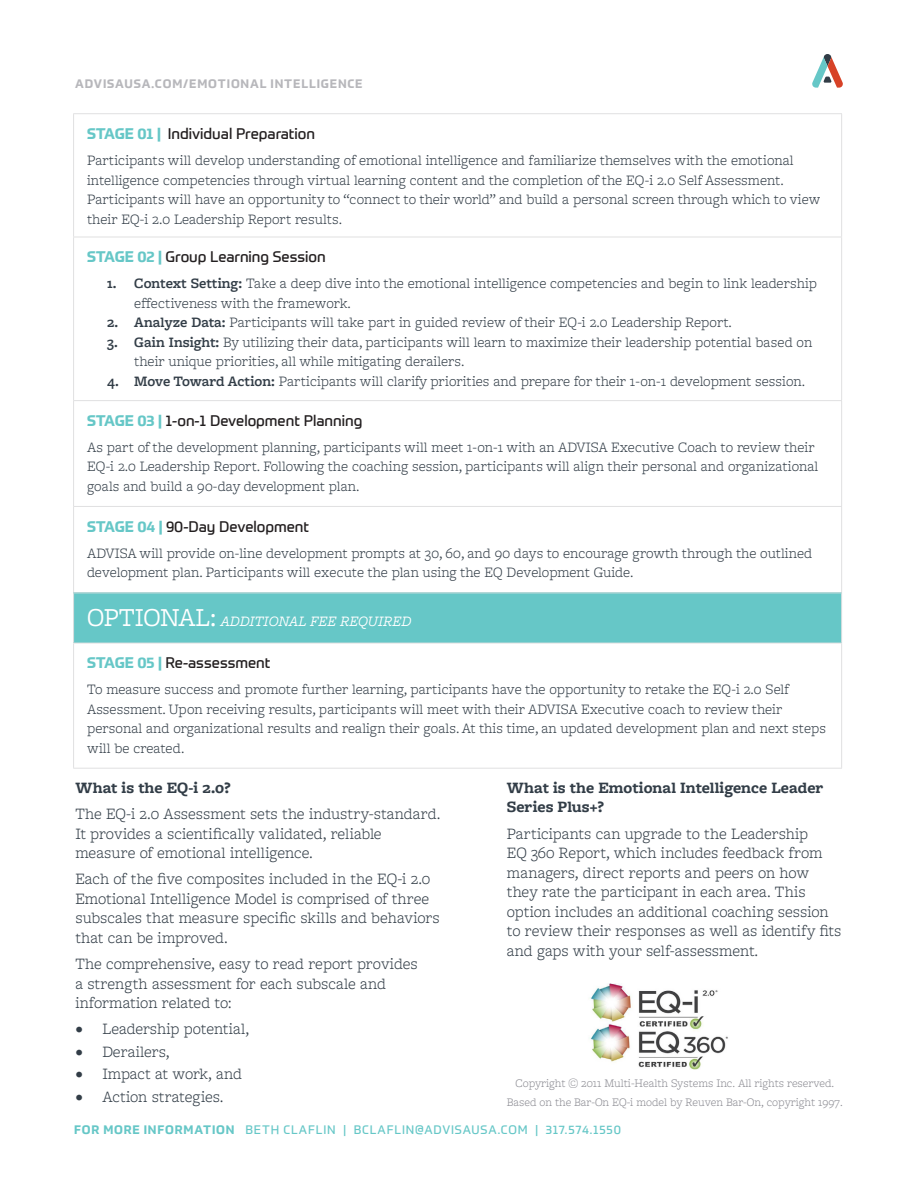
<style>
.page{position:relative;width:918px;height:1188px;background:#fff}
.page>*{position:absolute;margin:0;border:0;box-sizing:border-box;transform-origin:0 0}
.Body_Copy{font:300 16.5px/19.5px "Freight Macro Pro";letter-spacing:-.005em;color:#323d47}
.Body_Copy-2{font:700 16.5px/19.5px "Freight Macro Pro";color:#323d47}
.t1{font:300 15px/19.5px "Freight Macro Pro";color:#323d47}
.t2{font:15px "Prometo";color:#231f20}
.t3{font:italic 15px "Freight Macro Pro";color:#fff}
.Body_Copy-3{font:300 12px/19.5px "Freight Macro Pro";letter-spacing:-.005em;color:#8a8a91;text-align:center}
.t4{font:12px "Prometo";letter-spacing:.07em;color:#66c7c7}
.t5{font:700 12px "Prometo";letter-spacing:.07em;color:#b7b7bb}
.s1{font-weight:700;color:#66c7c7}
.s2{font-weight:600}
.s3{font-style:normal;font-size:27px}
.s4{font-weight:700}
</style>
<div class="page">
<svg style="left:812px;top:54px;width:31px;height:34px"></svg>
<div style="left:74px;top:593px;width:768px;height:50px;background:#66c7c7"></div>
<hr style="left:73px;top:113px;width:769px;height:1px;background:#e0e0e1">
<hr style="left:73px;top:114px;width:1px;height:123px;background:#e0e0e1">
<hr style="left:841px;top:114px;width:1px;height:123px;background:#e0e0e1">
<hr style="left:73px;top:237px;width:769px;height:1px;background:#e0e0e1">
<hr style="left:73px;top:237px;width:1px;height:163px;background:#e0e0e1">
<hr style="left:841px;top:237px;width:1px;height:163px;background:#e0e0e1">
<hr style="left:73px;top:400px;width:769px;height:1px;background:#e0e0e1">
<hr style="left:73px;top:401px;width:1px;height:105px;background:#e0e0e1">
<hr style="left:841px;top:401px;width:1px;height:105px;background:#e0e0e1">
<hr style="left:73px;top:507px;width:1px;height:85px;background:#e0e0e1">
<hr style="left:73px;top:593px;width:1px;height:50px;background:#e0e0e1">
<hr style="left:73px;top:643px;width:1px;height:125px;background:#e0e0e1">
<hr style="left:841px;top:507px;width:1px;height:85px;background:#e0e0e1">
<hr style="left:841px;top:593px;width:1px;height:50px;background:#e0e0e1">
<hr style="left:841px;top:643px;width:1px;height:125px;background:#e0e0e1">
<hr style="left:73px;top:506px;width:769px;height:1px;background:#e0e0e1">
<hr style="left:73px;top:592px;width:769px;height:1px;background:#e0e0e1">
<hr style="left:73px;top:643px;width:769px;height:1px;background:#e0e0e1">
<hr style="left:73px;top:768px;width:769px;height:1px;background:#e0e0e1">
<img style="left:590px;top:984px;width:138px;height:86px">
<p class="t5" style="left:75px;top:76px;width:289px">ADVISAUSA.COM/EMOTIONAL INTELLIGENCE</p>
<p class="t2" style="left:87px;top:124px;width:230px"><span class="s1">STAGE 01 |</span> Individual Preparation</p>
<p class="t1" style="left:87px;top:150px;width:735px">Participants will develop understanding of emotional intelligence and familiarize themselves with the emotional intelligence competencies through virtual learning content and the completion of the EQ-i 2.0 Self Assessment.<br>Participants will have an opportunity to “connect to their world” and build a personal screen through which to view their EQ-i 2.0 Leadership Report results.</p>
<p class="t2" style="left:87px;top:248px;width:240px"><span class="s1">STAGE 02 |</span> Group Learning Session</p>
<p class="t1" style="left:134px;top:273px;width:684px;text-indent:-27px"><span class="s2">1. Context Setting:</span> Take a deep dive into the emotional intelligence competencies and begin to link leadership effectiveness with the framework.</p>
<p class="t1" style="left:107px;top:312px;width:626px"><span class="s2">2. Analyze Data:</span> Participants will take part in guided review of their EQ-i 2.0 Leadership Report.</p>
<p class="t1" style="left:134px;top:332px;width:680px;text-indent:-27px"><span class="s2">3. Gain Insight:</span> By utilizing their data, participants will learn to maximize their leadership potential based on their unique priorities, all while mitigating derailers.</p>
<p class="t1" style="left:107px;top:371px;width:700px"><span class="s2">4. Move Toward Action:</span> Participants will clarify priorities and prepare for their 1-on-1 development session.</p>
<p class="t2" style="left:87px;top:411px;width:277px"><span class="s1">STAGE 03 |</span> 1-on-1 Development Planning</p>
<p class="t1" style="left:87px;top:437px;width:733px">As part of the development planning, participants will meet 1-on-1 with an ADVISA Executive Coach to review their<br>EQ-i 2.0 Leadership Report. Following the coaching session, participants will align their personal and organizational goals and build a 90-day development plan.</p>
<p class="t2" style="left:87px;top:517px;width:224px"><span class="s1">STAGE 04 |</span> 90-Day Development</p>
<p class="t1" style="left:87px;top:543px;width:727px">ADVISA will provide on-line development prompts at 30, 60, and 90 days to encourage growth through the outlined development plan. Participants will execute the plan using the EQ Development Guide.</p>
<p class="t3" style="left:87px;top:611px;width:326px"><span class="s3">OPTIONAL:</span> ADDITIONAL FEE REQUIRED</p>
<p class="t2" style="left:87px;top:654px;width:185px"><span class="s1">STAGE 05 |</span> Re-assessment</p>
<p class="t1" style="left:87px;top:679px;width:741px">To measure success and promote further learning, participants have the opportunity to retake the EQ-i 2.0 Self Assessment. Upon receiving results, participants will meet with their ADVISA Executive coach to review their personal and organizational results and realign their goals. At this time, an updated development plan and next steps will be created.</p>
<p class="Body_Copy-2" style="left:75px;top:777px;width:157px">What is the EQ-i 2.0?</p>
<p class="Body_Copy" style="left:75px;top:803px;width:367px">The EQ-i 2.0 Assessment sets the industry-standard.<br>It provides a scientifically validated, reliable measure of emotional intelligence.</p>
<p class="Body_Copy" style="left:75px;top:869px;width:366px">Each of the five composites included in the EQ-i 2.0<br>Emotional Intelligence Model is comprised of three subscales that measure specific skills and behaviors that can be improved.</p>
<p class="Body_Copy" style="left:75px;top:953px;width:344px">The comprehensive, easy to read report provides a strength assessment for each subscale and information related to:</p>
<p class="Body_Copy" style="left:75px;top:1019px;width:175px">• Leadership potential,</p>
<p class="Body_Copy" style="left:75px;top:1041px;width:96px">• Derailers,</p>
<p class="Body_Copy" style="left:75px;top:1064px;width:168px">• Impact at work, and</p>
<p class="Body_Copy" style="left:75px;top:1086px;width:150px">• Action strategies.</p>
<p class="Body_Copy-2" style="left:507px;top:777px;width:318px">What is the Emotional Intelligence Leader<br>Series Plus+?</p>
<p class="Body_Copy" style="left:507px;top:823px;width:336px">Participants can upgrade to the Leadership<br>EQ 360 Report, which includes feedback from managers, direct reports and peers on how they rate the participant in each area. This option includes an additional coaching session to review their responses as well as identify fits and gaps with your self-assessment.</p>
<p class="Body_Copy-3" style="left:507px;top:1073px;width:337px">Copyright © 2011 Multi-Health Systems Inc. All rights reserved.<br>Based on the Bar-On EQ-i model by Reuven Bar-On, copyright 1997.</p>
<p class="t4" style="left:74px;top:1122px;width:548px"><span class="s4">FOR MORE INFORMATION</span> BETH CLAFLIN | BCLAFLIN@ADVISAUSA.COM | 317.574.1550</p>
</div>
